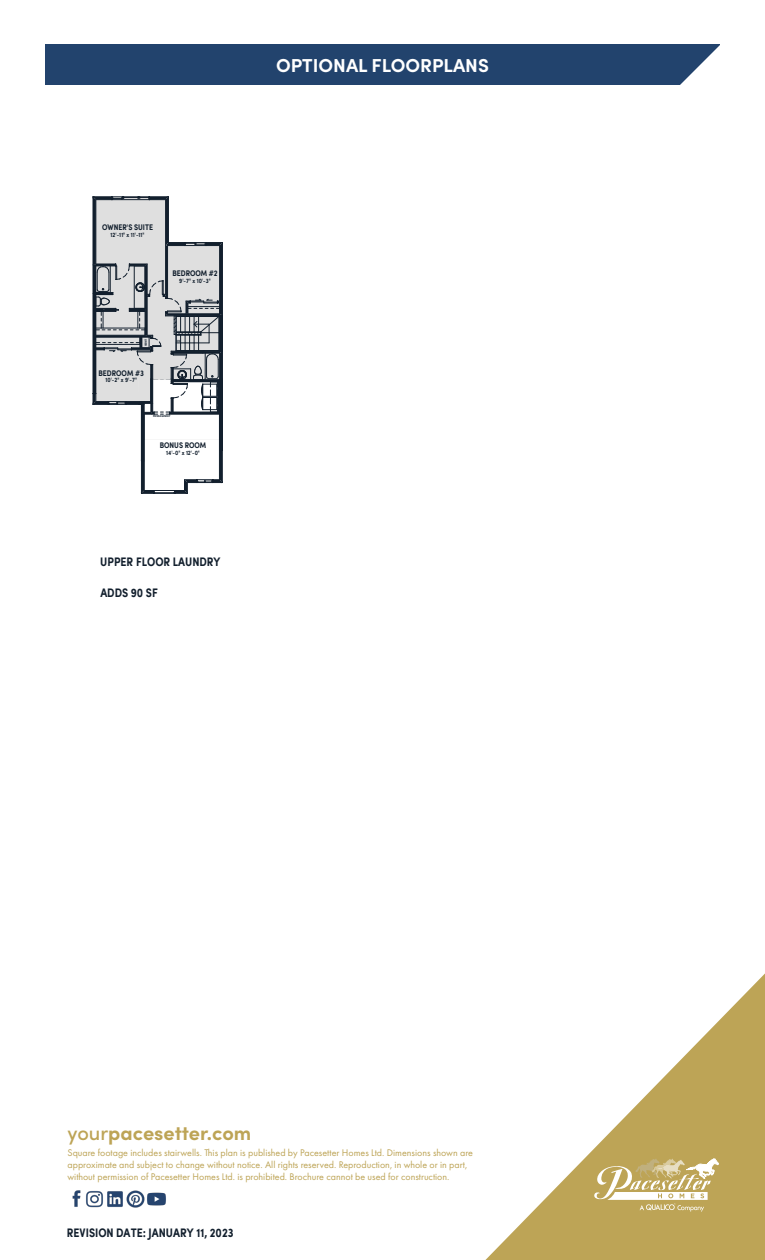
<style>
.page{position:relative;width:765px;height:1260px;background:#fff}
.page>*{position:absolute;margin:0;border:0;box-sizing:border-box;transform-origin:0 0}
.t1{font:700 20px "Sofia Pro";color:#bda456}
.t2{font:700 18.75px "Sofia Pro";color:#fff}
.t3{font:700 12.38px "Sofia Pro";color:#121f2d;scale:.85 1}
.t4{font:10px/12px "Futura PT";color:#bda456}
.t5{font:700 8.12px "Sofia Pro";letter-spacing:-.005em;color:#121f2d;scale:.85 1}
.t6{font:700 6.38px "Sofia Pro";letter-spacing:-.015em;color:#121f2d;scale:.84 1}
.t7{font:700 3px "Sofia Pro";letter-spacing:.03em;color:#121f2d;scale:.86 1}
.s1{font-weight:500}
</style>
<div class="page">
<svg style="left:485px;top:973px;width:280px;height:287px"></svg>
<svg style="left:594px;top:1158px;width:125px;height:54px"></svg>
<img style="left:72px;top:1190px;width:73px;height:18px">
<img style="left:147px;top:1192px;width:19px;height:14px">
<div style="left:45px;top:45px;width:675px;height:40px;background:#22436d"></div>
<svg style="left:674px;top:44px;width:46px;height:41px"></svg>
<svg style="left:93px;top:197px;width:130px;height:297px"></svg>
<p class="t2" style="left:276px;top:51px;width:214px">OPTIONAL FLOORPLANS</p>
<p class="t5" style="left:102px;top:224px;width:61px">OWNER'S SUITE</p>
<p class="t6" style="left:111px;top:232px;width:42px">12'-11" x 11'-11"</p>
<p class="t5" style="left:172px;top:270px;width:55px">BEDROOM #2</p>
<p class="t6" style="left:179px;top:278px;width:39px">9'-7" x 10'-3"</p>
<p class="t7" style="left:147px;top:339px;width:10px;rotate:90deg">LINEN</p>
<p class="t5" style="left:99px;top:369px;width:55px">BEDROOM #3</p>
<p class="t6" style="left:106px;top:377px;width:39px">10'-2" x 9'-7"</p>
<p class="t7" style="left:176px;top:339px;width:6px">DN</p>
<p class="t7" style="left:153px;top:415px;width:22px">PASSAGEWAY</p>
<p class="t5" style="left:160px;top:442px;width:56px">BONUS ROOM</p>
<p class="t6" style="left:166px;top:450px;width:42px">14'-0" x 12'-0"</p>
<p class="t3" style="left:100px;top:556px;width:143px">UPPER FLOOR LAUNDRY</p>
<p class="t3" style="left:100px;top:587px;width:69px">ADDS 90 SF</p>
<p class="t1" style="left:68px;top:1117px;width:185px"><span class="s1">your</span>pacesetter.com</p>
<p class="t4" style="left:68px;top:1147px;width:407px">Square footage includes stairwells. This plan is published by Pacesetter Homes Ltd. Dimensions shown are approximate and subject to change without notice. All rights reserved. Reproduction, in whole or in part, without permission of Pacesetter Homes Ltd. is prohibited. Brochure cannot be used for construction.</p>
<p class="t3" style="left:67px;top:1227px;width:198px">REVISION DATE: JANUARY 11, 2023</p>
</div>
